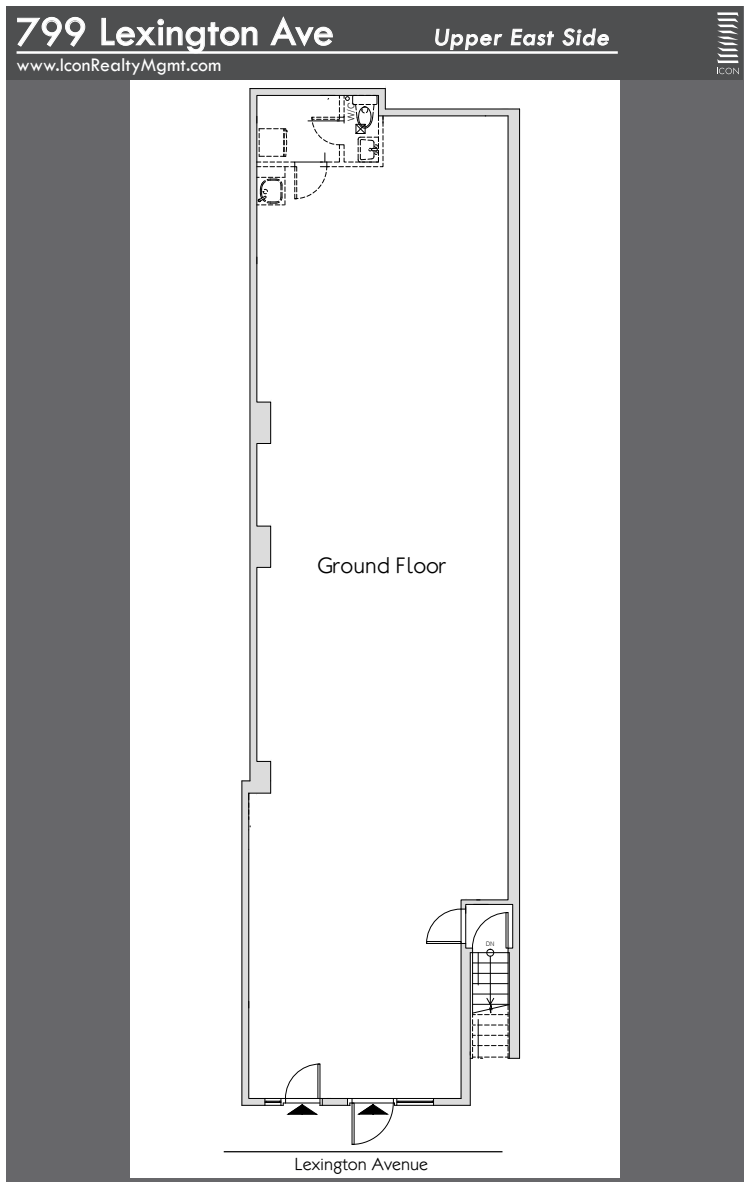
<style>
.page{position:relative;width:750px;height:1188px;background:#fff}
.page>*{position:absolute;margin:0;border:0;box-sizing:border-box;transform-origin:0 0}
.t1{font:42.5px "Tw Cen";color:#fff}
.t2{font:25px "Tw Cen";color:#fff}
.t3{font:300 22.5px "Klill";color:#000}
.t4{font:20px "Tw Cen";color:#fff}
.t5{font:300 17.5px "Klill";color:#000}
.t6{font:9.38px "Gulim";color:#000}
.t7{font:6.25px "Gulim";color:#000}
</style>
<div class="page">
<div style="left:7px;top:6px;width:737px;height:1175px;background:#67676a"></div>
<div style="left:7px;top:6px;width:736px;height:74px;background:#4e4f50"></div>
<svg style="left:17px;top:17px;width:68px;height:30px"></svg>
<svg style="left:101px;top:18px;width:157px;height:33px"></svg>
<svg style="left:270px;top:17px;width:63px;height:29px"></svg>
<svg style="left:435px;top:29px;width:67px;height:21px"></svg>
<svg style="left:511px;top:29px;width:43px;height:17px"></svg>
<svg style="left:562px;top:28px;width:47px;height:18px"></svg>
<svg style="left:717px;top:12px;width:22px;height:62px"></svg>
<hr style="left:17px;top:51px;width:601px;height:3px;background:#fff">
<div style="left:130px;top:80px;width:490px;height:1098px;background:#fff"></div>
<svg style="left:241px;top:88px;width:279px;height:1056px"></svg>
<hr style="left:224px;top:1151px;width:278px;height:1px;background:#000">
<div style="left:319px;top:1106px;width:32px;height:20px;background:#fff"></div>
<p class="t1" style="left:17px;top:6px;width:319px">799 Lexington Ave</p>
<p class="t2" style="left:433px;top:22px;width:181px">Upper East Side</p>
<p class="t4" style="left:17px;top:53px;width:206px">www.IconRealtyMgmt.com</p>
<p class="t6" style="left:347px;top:121px;width:21px;rotate:-90deg">W/C</p>
<p class="t3" style="left:317px;top:553px;width:131px">Ground Floor</p>
<p class="t7" style="left:486px;top:940px;width:10px">DN</p>
<p class="t5" style="left:295px;top:1154px;width:135px">Lexington Avenue</p>
</div>
